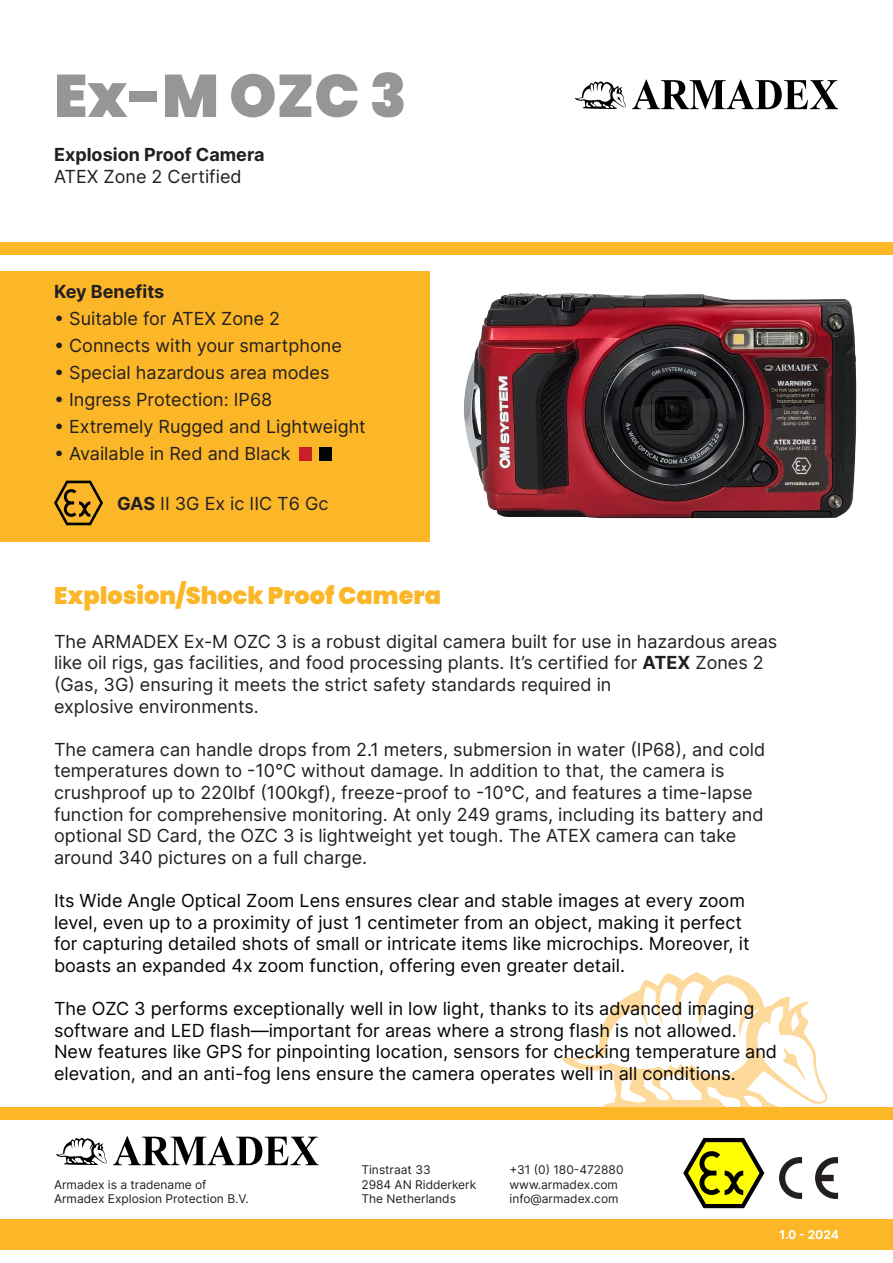
<style>
.page{position:relative;width:893px;height:1263px;background:#fff}
.page>*{position:absolute;margin:0;border:0;box-sizing:border-box;transform-origin:0 0}
.t1{font:900 60px "Poppins";color:#969696}
.t2{font:900 24px "Poppins";color:#fcb729}
.t3{font:18px/21.6px "Inter";color:#231f20}
.t4{font:18px/21.6px "Inter";color:#040503}
.t5{font:700 18px "Inter";color:#231f20}
.t6{font:12px/14.4px "Inter";color:#231f20}
.t7{font:700 12px "Inter";color:#fff}
.s1{font-weight:700}
</style>
<div class="page">
<div style="left:0;top:243px;width:893px;height:12px;background:#fcb827"></div>
<div style="left:0;top:271px;width:429px;height:270px;background:#fcb729"></div>
<svg style="left:562px;top:972px;width:266px;height:135px"></svg>
<div style="left:0;top:1107px;width:893px;height:13px;background:#fcb729"></div>
<div style="left:0;top:1220px;width:893px;height:30px;background:#fcb729"></div>
<svg style="left:683px;top:1138px;width:81px;height:70px"></svg>
<svg style="left:779px;top:1157px;width:23px;height:42px"></svg>
<svg style="left:815px;top:1157px;width:23px;height:42px"></svg>
<svg style="left:56px;top:1138px;width:51px;height:27px"></svg>
<svg style="left:113px;top:1136px;width:205px;height:29px"></svg>
<svg style="left:575px;top:81px;width:51px;height:28px"></svg>
<svg style="left:632px;top:80px;width:206px;height:29px"></svg>
<img style="left:464px;top:293px;width:393px;height:226px">
<svg style="left:54px;top:481px;width:49px;height:44px"></svg>
<div style="left:319px;top:447px;width:13px;height:13px;background:#040503"></div>
<div style="left:298px;top:447px;width:13px;height:13px;background:#c82026"></div>
<h1 class="t1" style="left:54px;top:61px;width:354px">Ex-M OZC 3</h1>
<p class="t5" style="left:54px;top:141px;width:212px">Explosion Proof Camera</p>
<p class="t3" style="left:54px;top:165px;width:189px">ATEX Zone 2 Certified</p>
<p class="t5" style="left:54px;top:278px;width:112px">Key Benefits</p>
<p class="t3" style="left:54px;top:308px;width:228px">• Suitable for ATEX Zone 2</p>
<p class="t3" style="left:54px;top:335px;width:289px">• Connects with your smartphone</p>
<p class="t3" style="left:54px;top:362px;width:277px">• Special hazardous area modes</p>
<p class="t3" style="left:54px;top:389px;width:220px">• Ingress Protection: IP68</p>
<p class="t3" style="left:54px;top:416px;width:313px">• Extremely Rugged and Lightweight</p>
<p class="t3" style="left:54px;top:443px;width:238px">• Available in Red and Black</p>
<p class="t3" style="left:117px;top:492px;width:213px"><span class="s1">GAS</span> II 3G Ex ic IIC T6 Gc</p>
<p class="t2" style="left:54px;top:582px;width:388px">Explosion/Shock Proof Camera</p>
<p class="t3" style="left:54px;top:630px;width:725px">The ARMADEX Ex-M OZC 3 is a robust digital camera built for use in hazardous areas like oil rigs, gas facilities, and food processing plants. It’s certified for <span class="s1">ATEX</span> Zones 2 (Gas, 3G) ensuring it meets the strict safety standards required in</p>
<p class="t3" style="left:54px;top:695px;width:206px">explosive environments.</p>
<p class="t3" style="left:54px;top:738px;width:713px">The camera can handle drops from 2.1 meters, submersion in water (IP68), and cold temperatures down to -10°C without damage. In addition to that, the camera is crushproof up to 220lbf (100kgf), freeze-proof to -10°C, and features a time-lapse function for comprehensive monitoring. At only 249 grams, including its battery and optional SD Card, the OZC 3 is lightweight yet tough. The ATEX camera can take around 340 pictures on a full charge.</p>
<p class="t4" style="left:54px;top:889px;width:697px">Its Wide Angle Optical Zoom Lens ensures clear and stable images at every zoom level, even up to a proximity of just 1 centimeter from an object, making it perfect for capturing detailed shots of small or intricate items like microchips. Moreover, it boasts an expanded 4x zoom function, offering even greater detail.</p>
<p class="t4" style="left:54px;top:997px;width:725px">The OZC 3 performs exceptionally well in low light, thanks to its advanced imaging software and LED flash—important for areas where a strong flash is not allowed.<br>New features like GPS for pinpointing location, sensors for checking temperature and elevation, and an anti-fog lens ensure the camera operates well in all conditions.</p>
<p class="t6" style="left:54px;top:1177px;width:196px">Armadex is a tradename of<br>Armadex Explosion Protection B.V.</p>
<p class="t6" style="left:361px;top:1162px;width:116px">Tinstraat 33<br>2984 AN Ridderkerk<br>The Netherlands</p>
<p class="t6" style="left:509px;top:1162px;width:115px">+31 (0) 180-472880 www.armadex.com info@armadex.com</p>
<p class="t7" style="left:780px;top:1225px;width:61px">1.0 - 2024</p>
</div>
